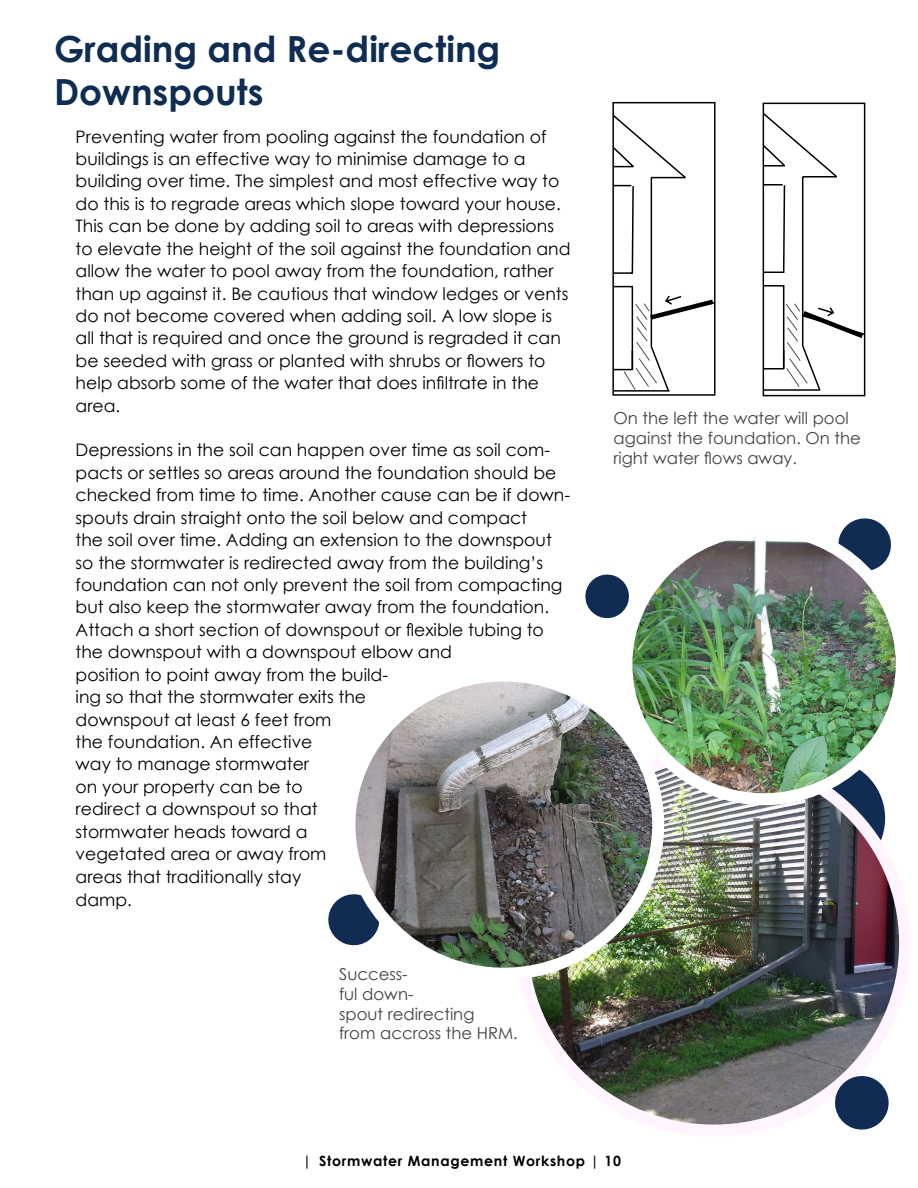
<style>
.page{position:relative;width:918px;height:1188px;background:#fff}
.page>*{position:absolute;margin:0;border:0;box-sizing:border-box;transform-origin:0 0}
.t1{font:700 36px/43.2px "Century Gothic";color:#0f2d52}
.t2{font:17.25px/22.5px "Century Gothic";color:#000}
.t3{font:16.5px/19.8px "Century Gothic";color:#454142}
.t4{font:700 14.1px "Century Gothic";letter-spacing:.05em;color:#000}
</style>
<div class="page">
<svg style="left:328px;top:894px;width:21px;height:51px"></svg>
<svg style="left:843px;top:518px;width:43px;height:11px"></svg>
<svg style="left:585px;top:574px;width:41px;height:45px"></svg>
<img style="left:529px;top:799px;width:369px;height:325px">
<img style="left:626px;top:529px;width:269px;height:270px">
<div style="left:620px;top:523px;width:288px;height:282px;border:12px solid #fff;border-radius:50%"></div>
<img style="left:349px;top:676px;width:309px;height:298px">
<div style="left:343px;top:670px;width:321px;height:310px;border:12px solid #fff;border-radius:50%"></div>
<svg style="left:832px;top:1073px;width:60px;height:57px"></svg>
<div style="left:612px;top:102px;width:104px;height:294px;border:2px solid #000"></div>
<svg style="left:613px;top:103px;width:103px;height:290px"></svg>
<svg style="left:763px;top:103px;width:103px;height:289px"></svg>
<h1 class="t1" style="left:54px;top:26px;width:448px">Grading and Re-directing<br>Downspouts</h1>
<p class="t2" style="left:76px;top:125px;width:496px">Preventing water from pooling against the foundation of buildings is an effective way to minimise damage to a building over time. The simplest and most effective way to do this is to regrade areas which slope toward your house.<br>This can be done by adding soil to areas with depressions to elevate the height of the soil against the foundation and allow the water to pool away from the foundation, rather than up against it. Be cautious that window ledges or vents do not become covered when adding soil. A low slope is all that is required and once the ground is regraded it can be seeded with grass or planted with shrubs or flowers to help absorb some of the water that does infiltrate in the area.</p>
<p class="t2" style="left:76px;top:439px;width:496px">Depressions in the soil can happen over time as soil com&shy;pacts or settles so areas around the foundation should be checked from time to time. Another cause can be if down&shy;spouts drain straight onto the soil below and compact<br>the soil over time. Adding an extension to the downspout so the stormwater is redirected away from the building’s foundation can not only prevent the soil from compacting but also keep the stormwater away from the foundation.<br>Attach a short section of downspout or flexible tubing to the downspout with a downspout elbow and<br>position to point away from the build-<br>ing so that the stormwater exits the<br>downspout at least 6 feet from<br>the foundation. An effective<br>way to manage stormwater<br>on your property can be to<br>redirect a downspout so that<br>stormwater heads toward a<br>vegetated area or away from<br>areas that traditionally stay<br>damp.</p>
<p class="t3" style="left:339px;top:964px;width:180px">Success-<br>ful down-<br>spout redirecting<br>from accross the HRM.</p>
<p class="t3" style="left:613px;top:408px;width:249px">On the left the water will pool against the foundation. On the right water flows away.</p>
<p class="t4" style="left:303px;top:1150px;width:320px">| Stormwater Management Workshop | 10</p>
</div>
